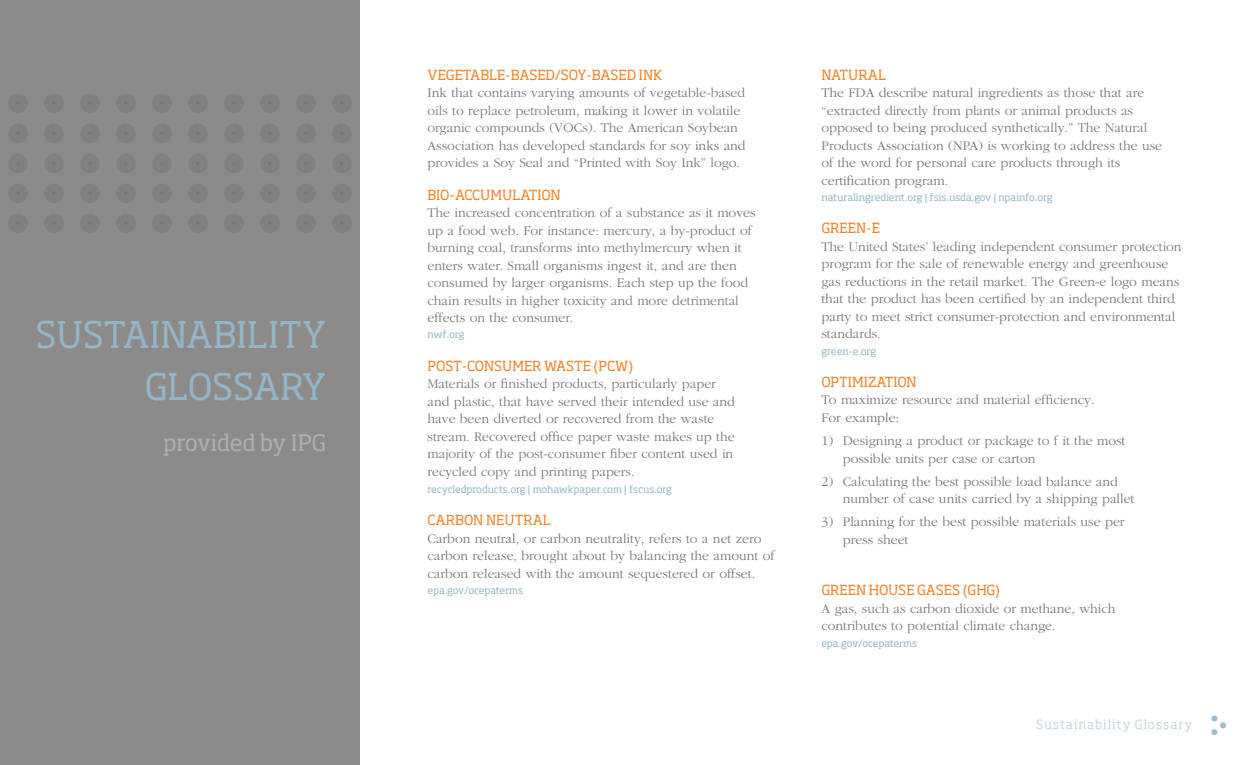
<style>
.page{position:relative;width:1260px;height:765px;background:#fff}
.page>*{position:absolute;margin:0;border:0;box-sizing:border-box;transform-origin:0 0}
.t1{font:36.25px/51.2px "Soho Std";letter-spacing:-.01em;color:#92b6c7;text-align:right}
.t2{font:22.5px "Soho Std";letter-spacing:-.02em;color:#b0aeae}
.t3{font:300 13.75px/17.5px "Garamond";color:#777574}
.t4{font:13.75px "Soho Std";color:#f48026}
.t5{font:13.75px "Soho Std";letter-spacing:-.02em;color:#f48026}
.t6{font:12.5px "Soho Std";letter-spacing:.075em;color:#c3d6e1}
.t7{font:10px "Soho Std";letter-spacing:-.01em;color:#92b6c7}
</style>
<div class="page">
<div style="left:0;top:0;width:360px;height:765px;background:#8d8a8a"></div>
<div style="left:8px;top:94px;width:20px;height:19px;background:#827f7f;border-radius:50%"></div>
<div style="left:44px;top:94px;width:20px;height:19px;background:#827f7f;border-radius:50%"></div>
<div style="left:80px;top:94px;width:20px;height:19px;background:#827f7f;border-radius:50%"></div>
<div style="left:116px;top:94px;width:20px;height:19px;background:#827f7f;border-radius:50%"></div>
<div style="left:152px;top:94px;width:20px;height:19px;background:#827f7f;border-radius:50%"></div>
<div style="left:188px;top:94px;width:20px;height:19px;background:#827f7f;border-radius:50%"></div>
<div style="left:224px;top:94px;width:20px;height:19px;background:#827f7f;border-radius:50%"></div>
<div style="left:260px;top:94px;width:20px;height:19px;background:#827f7f;border-radius:50%"></div>
<div style="left:296px;top:94px;width:20px;height:19px;background:#827f7f;border-radius:50%"></div>
<div style="left:332px;top:94px;width:20px;height:19px;background:#827f7f;border-radius:50%"></div>
<div style="left:8px;top:124px;width:20px;height:19px;background:#827f7f;border-radius:50%"></div>
<div style="left:44px;top:124px;width:20px;height:19px;background:#827f7f;border-radius:50%"></div>
<div style="left:80px;top:124px;width:20px;height:19px;background:#827f7f;border-radius:50%"></div>
<div style="left:116px;top:124px;width:20px;height:19px;background:#827f7f;border-radius:50%"></div>
<div style="left:152px;top:124px;width:20px;height:19px;background:#827f7f;border-radius:50%"></div>
<div style="left:188px;top:124px;width:20px;height:19px;background:#827f7f;border-radius:50%"></div>
<div style="left:224px;top:124px;width:20px;height:19px;background:#827f7f;border-radius:50%"></div>
<div style="left:260px;top:124px;width:20px;height:19px;background:#827f7f;border-radius:50%"></div>
<div style="left:296px;top:124px;width:20px;height:19px;background:#827f7f;border-radius:50%"></div>
<div style="left:332px;top:124px;width:20px;height:19px;background:#827f7f;border-radius:50%"></div>
<div style="left:8px;top:154px;width:20px;height:19px;background:#827f7f;border-radius:50%"></div>
<div style="left:44px;top:154px;width:20px;height:19px;background:#827f7f;border-radius:50%"></div>
<div style="left:80px;top:154px;width:20px;height:19px;background:#827f7f;border-radius:50%"></div>
<div style="left:116px;top:154px;width:20px;height:19px;background:#827f7f;border-radius:50%"></div>
<div style="left:152px;top:154px;width:20px;height:19px;background:#827f7f;border-radius:50%"></div>
<div style="left:188px;top:154px;width:20px;height:19px;background:#827f7f;border-radius:50%"></div>
<div style="left:224px;top:154px;width:20px;height:19px;background:#827f7f;border-radius:50%"></div>
<div style="left:260px;top:154px;width:20px;height:19px;background:#827f7f;border-radius:50%"></div>
<div style="left:296px;top:154px;width:20px;height:19px;background:#827f7f;border-radius:50%"></div>
<div style="left:332px;top:154px;width:20px;height:19px;background:#827f7f;border-radius:50%"></div>
<div style="left:8px;top:184px;width:20px;height:19px;background:#827f7f;border-radius:50%"></div>
<div style="left:44px;top:184px;width:20px;height:19px;background:#827f7f;border-radius:50%"></div>
<div style="left:80px;top:184px;width:20px;height:19px;background:#827f7f;border-radius:50%"></div>
<div style="left:116px;top:184px;width:20px;height:19px;background:#827f7f;border-radius:50%"></div>
<div style="left:152px;top:184px;width:20px;height:19px;background:#827f7f;border-radius:50%"></div>
<div style="left:188px;top:184px;width:20px;height:19px;background:#827f7f;border-radius:50%"></div>
<div style="left:224px;top:184px;width:20px;height:19px;background:#827f7f;border-radius:50%"></div>
<div style="left:260px;top:184px;width:20px;height:19px;background:#827f7f;border-radius:50%"></div>
<div style="left:296px;top:184px;width:20px;height:19px;background:#827f7f;border-radius:50%"></div>
<div style="left:332px;top:184px;width:20px;height:19px;background:#827f7f;border-radius:50%"></div>
<div style="left:8px;top:214px;width:20px;height:19px;background:#827f7f;border-radius:50%"></div>
<div style="left:44px;top:214px;width:20px;height:19px;background:#827f7f;border-radius:50%"></div>
<div style="left:80px;top:214px;width:20px;height:19px;background:#827f7f;border-radius:50%"></div>
<div style="left:116px;top:214px;width:20px;height:19px;background:#827f7f;border-radius:50%"></div>
<div style="left:152px;top:214px;width:20px;height:19px;background:#827f7f;border-radius:50%"></div>
<div style="left:188px;top:214px;width:20px;height:19px;background:#827f7f;border-radius:50%"></div>
<div style="left:224px;top:214px;width:20px;height:19px;background:#827f7f;border-radius:50%"></div>
<div style="left:260px;top:214px;width:20px;height:19px;background:#827f7f;border-radius:50%"></div>
<div style="left:296px;top:214px;width:20px;height:19px;background:#827f7f;border-radius:50%"></div>
<div style="left:332px;top:214px;width:20px;height:19px;background:#827f7f;border-radius:50%"></div>
<svg style="left:1211px;top:716px;width:15px;height:19px"></svg>
<h1 class="t1" style="left:35px;top:309px;width:292px">SUSTAINABILITY<br>GLOSSARY</h1>
<h2 class="t2" style="left:163px;top:429px;width:165px">provided by IPG</h2>
<p class="t4" style="left:428px;top:66px;width:237px">VEGETABLE-BASED/SOY-BASED INK</p>
<p class="t3" style="left:428px;top:84px;width:320px">Ink that contains varying amounts of vegetable-based oils to replace petroleum, making it lower in volatile organic compounds (VOCs). The American Soybean Association has developed standards for soy inks and provides a Soy Seal and “Printed with Soy Ink” logo.</p>
<p class="t5" style="left:428px;top:186px;width:135px">BIO-ACCUMULATION</p>
<p class="t3" style="left:428px;top:204px;width:330px">The increased concentration of a substance as it moves up a food web. For instance: mercury, a by-product of burning coal, transforms into methylmercury when it enters water. Small organisms ingest it, and are then consumed by larger organisms. Each step up the food chain results in higher toxicity and more detrimental effects on the consumer.</p>
<p class="t7" style="left:428px;top:328px;width:39px">nwf.org</p>
<p class="t4" style="left:428px;top:357px;width:207px">POST-CONSUMER WASTE (PCW)</p>
<p class="t3" style="left:428px;top:375px;width:309px">Materials or finished products, particularly paper and plastic, that have served their intended use and have been diverted or recovered from the waste stream. Recovered office paper waste makes up the majority of the post-consumer fiber content used in recycled copy and printing papers.</p>
<p class="t7" style="left:428px;top:483px;width:246px">recycledproducts.org | mohawkpaper.com | fscus.org</p>
<p class="t4" style="left:428px;top:512px;width:125px">CARBON NEUTRAL</p>
<p class="t3" style="left:428px;top:530px;width:349px">Carbon neutral, or carbon neutrality, refers to a net zero carbon release, brought about by balancing the amount of carbon released with the amount sequestered or offset.</p>
<p class="t7" style="left:428px;top:584px;width:97px">epa.gov/ocepaterms</p>
<p class="t4" style="left:821px;top:66px;width:66px">NATURAL</p>
<p class="t3" style="left:821px;top:84px;width:342px">The FDA describe natural ingredients as those that are “extracted directly from plants or animal products as opposed to being produced synthetically.” The Natural Products Association (NPA) is working to address the use of the word for personal care products through its certification program.</p>
<p class="t7" style="left:821px;top:191px;width:233px">naturalingredient.org | fsis.usda.gov | npainfo.org</p>
<p class="t4" style="left:821px;top:220px;width:60px">GREEN-E</p>
<p class="t3" style="left:821px;top:238px;width:362px">The United States’ leading independent consumer protection program for the sale of renewable energy and greenhouse gas reductions in the retail market. The Green-e logo means that the product has been certified by an independent third party to meet strict consumer-protection and environmental standards.</p>
<p class="t7" style="left:821px;top:345px;width:56px">green-e.org</p>
<p class="t4" style="left:821px;top:373px;width:97px">OPTIMIZATION</p>
<p class="t3" style="left:821px;top:391px;width:275px">To maximize resource and material efficiency.<br>For example:</p>
<p class="t3" style="left:843px;top:432px;width:284px;text-indent:-21px">1) Designing a product or package to f it the most possible units per case or carton</p>
<p class="t3" style="left:843px;top:473px;width:293px;text-indent:-21px">2) Calculating the best possible load balance and number of case units carried by a shipping pallet</p>
<p class="t3" style="left:843px;top:513px;width:283px;text-indent:-21px">3) Planning for the best possible materials use per press sheet</p>
<p class="t4" style="left:821px;top:582px;width:180px">GREEN HOUSE GASES (GHG)</p>
<p class="t3" style="left:821px;top:600px;width:295px">A gas, such as carbon dioxide or methane, which contributes to potential climate change.</p>
<p class="t7" style="left:821px;top:637px;width:97px">epa.gov/ocepaterms</p>
<p class="t6" style="left:1036px;top:717px;width:158px">Sustainability Glossary</p>
</div>
